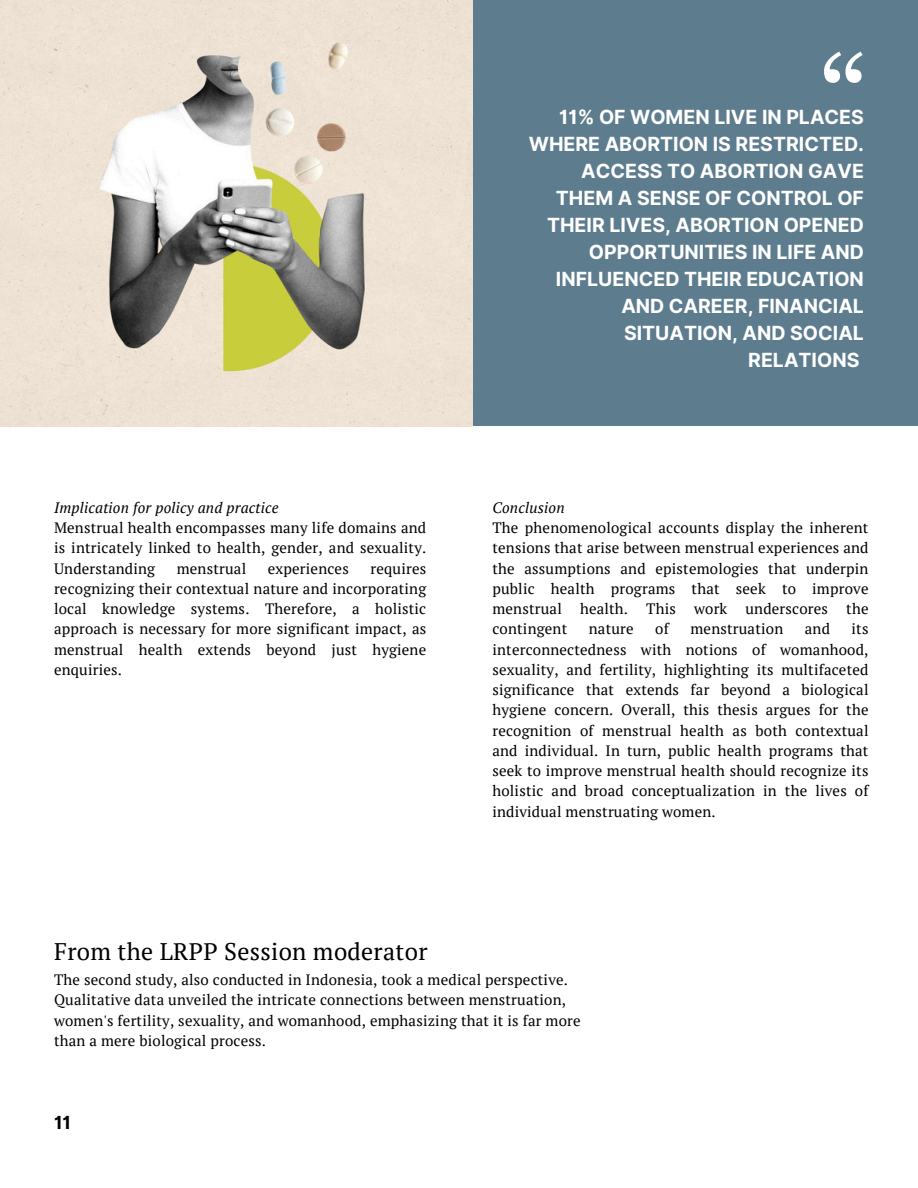
<style>
.page{position:relative;width:918px;height:1188px;background:#fff}
.page>*{position:absolute;margin:0;border:0;box-sizing:border-box;transform-origin:0 0}
.t1{font:118.35px "Georgia Pro";color:#fff}
.t2{font:24px "PT Serif";letter-spacing:.015em;color:#000001}
.t3{font:700 19.5px/27px "Inter";color:#fff;text-align:right}
.t4{font:700 18px "Inter";color:#000001}
.t5{font:15px/20.2px "PT Serif";letter-spacing:.015em;color:#000001;text-align:justify}
.t6{font:italic 15px "PT Serif";letter-spacing:.015em;color:#000001}
</style>
<div class="page">
<div style="left:472px;top:0;width:446px;height:426px;background:#5d7d8f"></div>
<img style="left:0;top:0;width:472px;height:426px">
<h1 class="t1" style="left:820px;top:31px;width:50px">“</h1>
<p class="t6" style="left:54px;top:497px;width:226px">Implication for policy and practice</p>
<p class="t5" style="left:54px;top:517px;width:374px">Menstrual health encompasses many life domains and is intricately linked to health, gender, and sexuality.<br>Understanding</p>
<p class="t5" style="left:177px;top:558px;width:71px">menstrual</p>
<p class="t5" style="left:268px;top:558px;width:83px">experiences</p>
<p class="t5" style="left:54px;top:558px;width:374px;text-indent:317px">requires recognizing their contextual nature and incorporating local knowledge systems. Therefore, a holistic approach is necessary for more significant impact, as menstrual health extends beyond just hygiene enquiries.</p>
<p class="t3" style="left:529px;top:103px;width:337px">11% OF WOMEN LIVE IN PLACES<br>WHERE ABORTION IS RESTRICTED.<br>ACCESS TO ABORTION GAVE<br>THEM A SENSE OF CONTROL OF<br>THEIR LIVES, ABORTION OPENED<br>OPPORTUNITIES IN LIFE AND<br>INFLUENCED THEIR EDUCATION<br>AND CAREER, FINANCIAL<br>SITUATION, AND SOCIAL<br>RELATIONS</p>
<p class="t6" style="left:492px;top:497px;width:74px">Conclusion</p>
<p class="t5" style="left:492px;top:517px;width:378px">The phenomenological accounts display the inherent tensions that arise between menstrual experiences and the assumptions and epistemologies that underpin public health programs that seek to improve menstrual health. This work underscores the contingent</p>
<p class="t5" style="left:589px;top:618px;width:46px">nature</p>
<p class="t5" style="left:655px;top:618px;width:15px">of</p>
<p class="t5" style="left:690px;top:618px;width:94px">menstruation</p>
<p class="t5" style="left:805px;top:618px;width:27px">and</p>
<p class="t5" style="left:492px;top:618px;width:378px;text-indent:359px">its interconnectedness with notions of womanhood, sexuality, and fertility, highlighting its multifaceted significance that extends far beyond a biological hygiene concern. Overall, this thesis argues for the recognition of menstrual health as both contextual and individual. In turn, public health programs that seek to improve menstrual health should recognize its holistic and broad conceptualization in the lives of individual menstruating women.</p>
<p class="t2" style="left:54px;top:935px;width:375px">From the LRPP Session moderator</p>
<p class="t5" style="left:54px;top:969px;width:528px;text-align:left">The second study, also conducted in Indonesia, took a medical perspective.<br>Qualitative data unveiled the intricate connections between menstruation, women's fertility, sexuality, and womanhood, emphasizing that it is far more than a mere biological process.</p>
<p class="t4" style="left:54px;top:1112px;width:19px">11</p>
</div>
